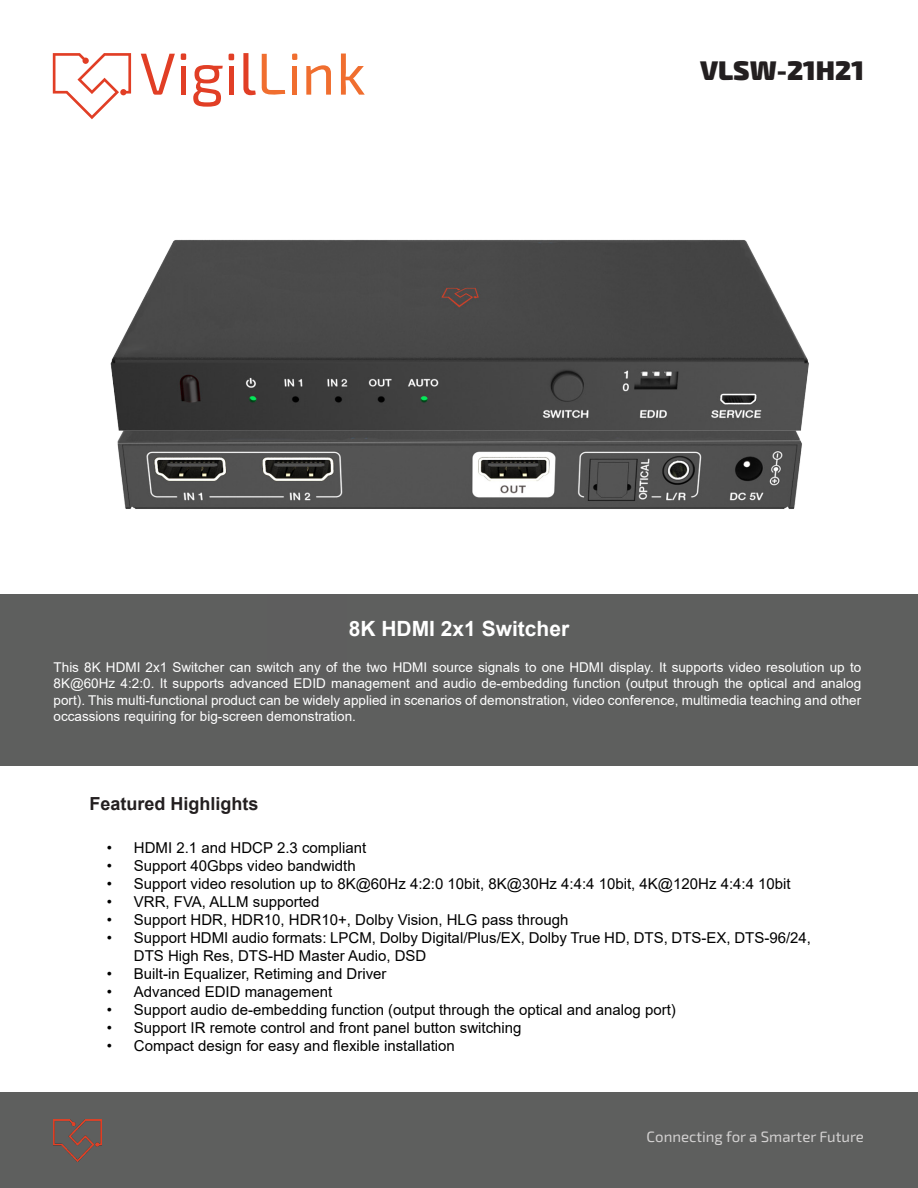
<style>
.page{position:relative;width:918px;height:1188px;background:#fff}
.page>*{position:absolute;margin:0;border:0;box-sizing:border-box;transform-origin:0 0}
.t1{font:27px "Exo 2";color:#231f20}
.t2{font:700 21px "Arial";color:#fff}
.t3{font:700 18px "Arial";color:#231f20}
.t4{font:15px/18px "Arial";color:#000}
.t5{font:15px "Exo 2";color:#d2d0d0}
.t6{font:13.5px/16.2px "Arial";color:#fff;text-align:justify}
</style>
<div class="page">
<div style="left:0;top:594px;width:918px;height:172px;background:#5e5f5e"></div>
<div style="left:0;top:1092px;width:918px;height:96px;background:#5e5f5e"></div>
<svg style="left:292px;top:53px;width:6px;height:7px"></svg>
<div style="left:292px;top:66px;width:5px;height:28px;background:#f06e2f"></div>
<svg style="left:306px;top:65px;width:25px;height:30px"></svg>
<svg style="left:341px;top:54px;width:24px;height:41px"></svg>
<svg style="left:53px;top:53px;width:78px;height:66px"></svg>
<svg style="left:141px;top:54px;width:34px;height:41px"></svg>
<div style="left:181px;top:66px;width:5px;height:29px;background:#e13e25"></div>
<svg style="left:181px;top:53px;width:5px;height:7px"></svg>
<svg style="left:193px;top:65px;width:30px;height:42px"></svg>
<div style="left:229px;top:66px;width:5px;height:29px;background:#e13e25"></div>
<svg style="left:243px;top:53px;width:42px;height:43px"></svg>
<svg style="left:229px;top:54px;width:5px;height:6px"></svg>
<img style="left:54px;top:1120px;width:48px;height:42px">
<img style="left:110px;top:239px;width:699px;height:270px">
<p class="t1" style="left:700px;top:52px;width:165px">VLSW-21H21</p>
<p class="t2" style="left:349px;top:614px;width:222px">8K HDMI 2x1 Switcher</p>
<p class="t6" style="left:54px;top:659px;width:809px">This 8K HDMI 2x1 Switcher can switch any of the two HDMI source signals to one HDMI display. It supports video resolution up to 8K@60Hz 4:2:0. It supports advanced EDID management and audio de-embedding function (output through the optical and analog port). This multi-functional product can be widely applied in scenarios of demonstration, video conference, multimedia teaching and other occassions requiring for big-screen demonstration.</p>
<p class="t3" style="left:90px;top:791px;width:171px">Featured Highlights</p>
<p class="t4" style="left:107px;top:839px;width:261px">• HDMI 2.1 and HDCP 2.3 compliant</p>
<p class="t4" style="left:107px;top:857px;width:250px">• Support 40Gbps video bandwidth</p>
<p class="t4" style="left:107px;top:875px;width:685px">• Support video resolution up to 8K@60Hz 4:2:0 10bit, 8K@30Hz 4:4:4 10bit, 4K@120Hz 4:4:4 10bit</p>
<p class="t4" style="left:107px;top:893px;width:214px">• VRR, FVA, ALLM supported</p>
<p class="t4" style="left:107px;top:911px;width:463px">• Support HDR, HDR10, HDR10+, Dolby Vision, HLG pass through</p>
<p class="t4" style="left:134px;top:929px;width:679px;text-indent:-27px">• Support HDMI audio formats: LPCM, Dolby Digital/Plus/EX, Dolby True HD, DTS, DTS-EX, DTS-96/24,<br>DTS High Res, DTS-HD Master Audio, DSD</p>
<p class="t4" style="left:107px;top:965px;width:281px">• Built-in Equalizer, Retiming and Driver</p>
<p class="t4" style="left:107px;top:983px;width:227px">• Advanced EDID management</p>
<p class="t4" style="left:107px;top:1001px;width:570px">• Support audio de-embedding function (output through the optical and analog port)</p>
<p class="t4" style="left:107px;top:1019px;width:416px">• Support IR remote control and front panel button switching</p>
<p class="t4" style="left:107px;top:1037px;width:349px">• Compact design for easy and flexible installation</p>
<p class="t5" style="left:647px;top:1127px;width:219px">Connecting for a Smarter Future</p>
</div>
